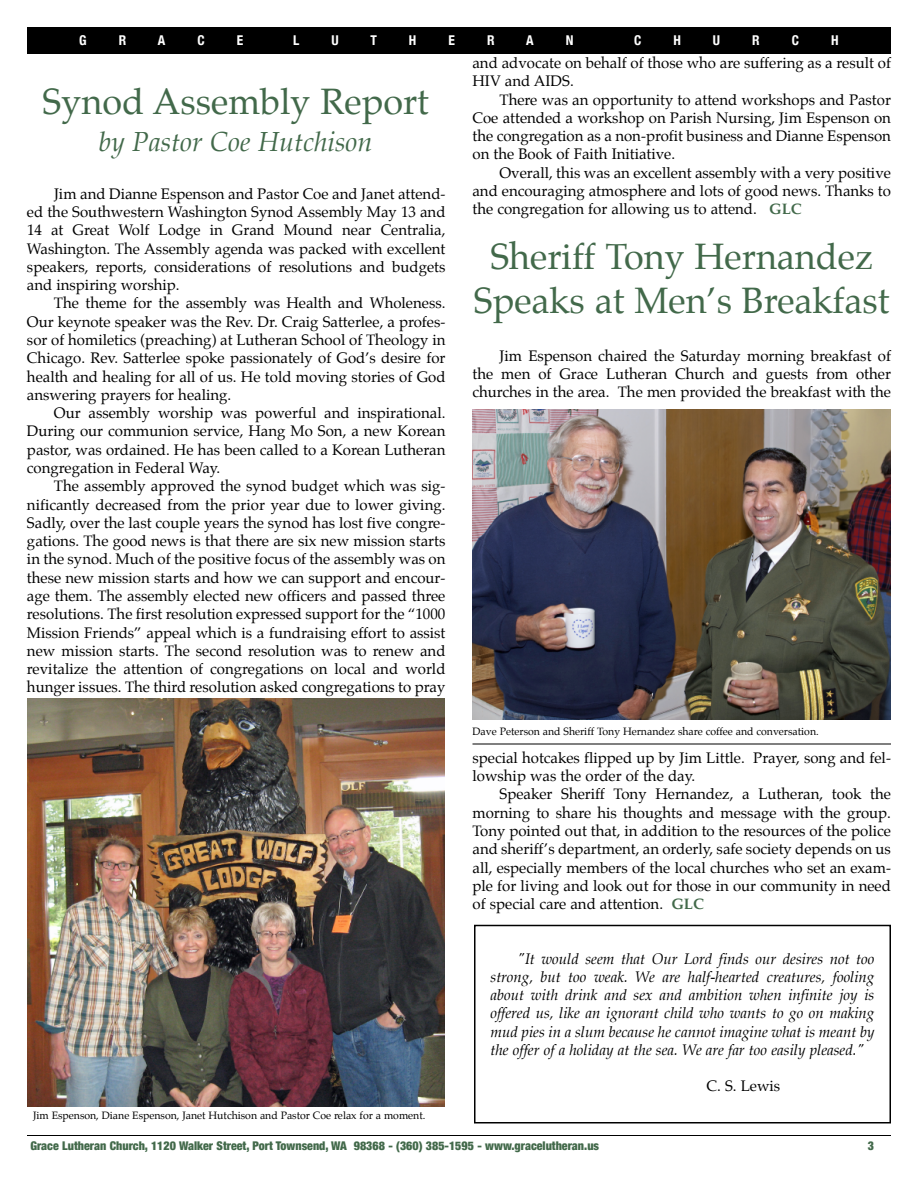
<style>
.page{position:relative;width:918px;height:1188px;background:#fff}
.page>*{position:absolute;margin:0;border:0;box-sizing:border-box;transform-origin:0 0}
.t1{font:36px/44px "Palatino";color:#42694a;text-align:center}
.t2{font:italic 27px "Palatino";color:#42694a}
.t3{font:15px/18.3px "Palatino";color:#000;text-align:justify}
.t4{font:italic 15px/18.3px "Palatino";color:#000;text-align:justify}
.t5{font:700 condensed 13.5px "Helvetica Neue";color:#fff}
.t6{font:900 condensed 12px "Helvetica Neue";color:#42694a}
.t7{font:10.5px "Palatino";color:#000}
.s1{font-weight:700;color:#42694a}
</style>
<div class="page">
<hr style="left:27px;top:1135px;width:864px;height:1px;background:#000">
<div style="left:27px;top:27px;width:864px;height:26px;background:#000"></div>
<img style="left:27px;top:698px;width:417px;height:408px">
<img style="left:473px;top:409px;width:418px;height:310px">
<hr style="left:472px;top:744px;width:419px;height:1px;background:#000">
<div style="left:474px;top:925px;width:417px;height:199px;border:2px solid #000"></div>
<p class="t5" style="left:79px;top:32px;width:9px">G</p>
<p class="t5" style="left:119px;top:32px;width:9px">R</p>
<p class="t5" style="left:158px;top:32px;width:9px">A</p>
<p class="t5" style="left:198px;top:32px;width:9px">C</p>
<p class="t5" style="left:237px;top:32px;width:8px">E</p>
<p class="t5" style="left:293px;top:32px;width:8px">L</p>
<p class="t5" style="left:332px;top:32px;width:9px">U</p>
<p class="t5" style="left:370px;top:32px;width:8px">T</p>
<p class="t5" style="left:409px;top:32px;width:9px">H</p>
<p class="t5" style="left:449px;top:32px;width:8px">E</p>
<p class="t5" style="left:487px;top:32px;width:9px">R</p>
<p class="t5" style="left:526px;top:32px;width:9px">A</p>
<p class="t5" style="left:566px;top:32px;width:9px">N</p>
<p class="t5" style="left:634px;top:32px;width:9px">C</p>
<p class="t5" style="left:673px;top:32px;width:9px">H</p>
<p class="t5" style="left:713px;top:32px;width:9px">U</p>
<p class="t5" style="left:752px;top:32px;width:9px">R</p>
<p class="t5" style="left:792px;top:32px;width:9px">C</p>
<p class="t5" style="left:831px;top:32px;width:9px">H</p>
<h1 class="t1" style="left:43px;top:82px;width:388px">Synod Assembly Report</h1>
<h2 class="t2" style="left:99px;top:129px;width:275px">by Pastor Coe Hutchison</h2>
<p class="t3" style="left:27px;top:185px;width:420px;text-indent:27px">Jim and Dianne Espenson and Pastor Coe and Janet attend&shy;ed the Southwestern Washington Synod Assembly May 13 and 14 at Great Wolf Lodge in Grand Mound near Centralia, Washington. The Assembly agenda was packed with excellent speakers, reports, considerations of resolutions and budgets and inspiring worship.</p>
<p class="t3" style="left:27px;top:295px;width:420px;text-indent:27px">The theme for the assembly was Health and Wholeness.<br>Our keynote speaker was the Rev. Dr. Craig Satterlee, a profes&shy;sor of homiletics (preaching) at Lutheran School of Theology in Chicago. Rev. Satterlee spoke passionately of God’s desire for health and healing for all of us. He told moving stories of God answering prayers for healing.</p>
<p class="t3" style="left:27px;top:405px;width:420px;text-indent:27px">Our assembly worship was powerful and inspirational.<br>During our communion service, Hang Mo Son, a new Korean pastor, was ordained. He has been called to a Korean Lutheran congregation in Federal Way.</p>
<p class="t3" style="left:27px;top:478px;width:420px;text-indent:27px">The assembly approved the synod budget which was sig&shy;nificantly decreased from the prior year due to lower giving.<br>Sadly, over the last couple years the synod has lost five congre&shy;gations. The good news is that there are six new mission starts in the synod. Much of the positive focus of the assembly was on these new mission starts and how we can support and encour&shy;age them. The assembly elected new officers and passed three resolutions. The first resolution expressed support for the “1000<br>Mission Friends” appeal which is a fundraising effort to assist new mission starts. The second resolution was to renew and revitalize the attention of congregations on local and world hunger issues. The third resolution asked congregations to pray</p>
<p class="t7" style="left:33px;top:1111px;width:394px">Jim Espenson, Diane Espenson, Janet Hutchison and Pastor Coe relax for a moment.</p>
<p class="t3" style="left:472px;top:55px;width:420px">and advocate on behalf of those who are suffering as a result of<br>HIV and AIDS.</p>
<p class="t3" style="left:472px;top:91px;width:420px;text-indent:27px">There was an opportunity to attend workshops and Pastor Coe attended a workshop on Parish Nursing, Jim Espenson on the congregation as a non-profit business and Dianne Espenson on the Book of Faith Initiative.</p>
<p class="t3" style="left:472px;top:164px;width:420px;text-indent:27px">Overall, this was an excellent assembly with a very positive and encouraging atmosphere and lots of good news. Thanks to the congregation for allowing us to attend. <span class="s1">GLC</span></p>
<h1 class="t1" style="left:474px;top:237px;width:417px">Sheriff Tony Hernandez<br>Speaks at Men’s Breakfast</h1>
<p class="t3" style="left:473px;top:347px;width:420px;text-indent:27px">Jim Espenson chaired the Saturday morning breakfast of the men of Grace Lutheran Church and guests from other churches in the area. The men provided the breakfast with the</p>
<p class="t7" style="left:472px;top:727px;width:348px">Dave Peterson and Sheriff Tony Hernandez share coffee and conversation.</p>
<p class="t3" style="left:473px;top:750px;width:420px">special hotcakes flipped up by Jim Little. Prayer, song and fel&shy;lowship was the order of the day.</p>
<p class="t3" style="left:472px;top:786px;width:420px;text-indent:27px">Speaker Sheriff Tony Hernandez, a Lutheran, took the morning to share his thoughts and message with the group.<br>Tony pointed out that, in addition to the resources of the police and sheriff’s department, an orderly, safe society depends on us all, especially members of the local churches who set an exam&shy;ple for living and look out for those in our community in need of special care and attention. <span class="s1">GLC</span></p>
<p class="t4" style="left:490px;top:950px;width:386px;text-indent:27px">"It would seem that Our Lord finds our desires not too strong, but too weak. We are half-hearted creatures, fooling about with drink and sex and ambition when infinite joy is offered us, like an ignorant child who wants to go on making mud pies in a slum because he cannot imagine what is meant by the offer of a holiday at the sea. We are far too easily pleased."</p>
<p class="t3" style="left:706px;top:1078px;width:75px">C. S. Lewis</p>
<p class="t6" style="left:30px;top:1138px;width:570px">Grace Lutheran Church, 1120 Walker Street, Port Townsend, WA 98368 - (360) 385-1595 - www.gracelutheran.us</p>
<p class="t6" style="left:868px;top:1138px;width:8px">3</p>
</div>
